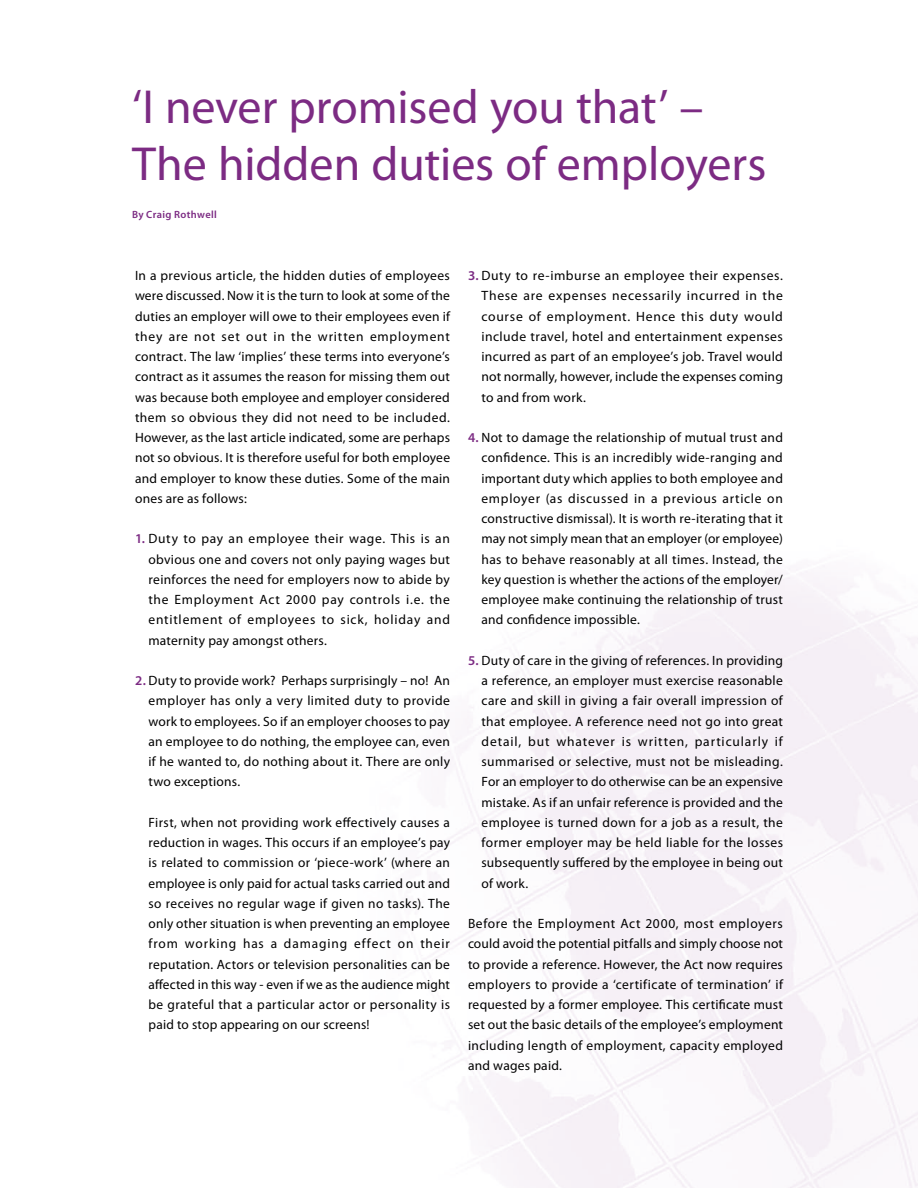
<style>
.page{position:relative;width:918px;height:1188px;background:#fff}
.page>*{position:absolute;margin:0;border:0;box-sizing:border-box;transform-origin:0 0}
.t1{font:48px/57px "Myriad Pro";color:#7c2b83}
.t2{font:13.5px/20.2px "Myriad Pro";letter-spacing:.02em;color:#000;text-align:justify}
.t3{font:600 10.5px "Myriad Pro";letter-spacing:.035em;color:#7c2b83}
.s1{font-weight:600;color:#7c2b83}
</style>
<div class="page">
<h1 class="t1" style="left:132px;top:78px;width:636px">‘I never promised you that’ –<br>The hidden duties of employers</h1>
<p class="t3" style="left:132px;top:207px;width:87px">By Craig Rothwell</p>
<p class="t2" style="left:135px;top:265px;width:317px">In a previous article, the hidden duties of employees were discussed. Now it is the turn to look at some of the duties an employer will owe to their employees even if they are not set out in the written employment contract. The law ‘implies’ these terms into everyone’s contract as it assumes the reason for missing them out was because both employee and employer considered them so obvious they did not need to be included.<br>However, as the last article indicated, some are perhaps not so obvious. It is therefore useful for both employee and employer to know these duties. Some of the main ones are as follows:</p>
<p class="t2" style="left:148px;top:529px;width:303px;text-indent:-14px"><span class="s1">1.</span> Duty to pay an employee their wage. This is an obvious one and covers not only paying wages but reinforces the need for employers now to abide by the Employment Act 2000 pay controls i.e. the entitlement of employees to sick, holiday and maternity pay amongst others.</p>
<p class="t2" style="left:148px;top:670px;width:303px;text-indent:-14px"><span class="s1">2.</span> Duty to provide work? Perhaps surprisingly – no! An employer has only a very limited duty to provide work to employees. So if an employer chooses to pay an employee to do nothing, the employee can, even if he wanted to, do nothing about it. There are only two exceptions.</p>
<p class="t2" style="left:148px;top:812px;width:303px">First, when not providing work effectively causes a reduction in wages. This occurs if an employee’s pay is related to commission or ‘piece-work’ (where an employee is only paid for actual tasks carried out and so receives no regular wage if given no tasks). The only other situation is when preventing an employee from working has a damaging effect on their reputation. Actors or television personalities can be affected in this way - even if we as the audience might be grateful that a particular actor or personality is paid to stop appearing on our screens!</p>
<p class="t2" style="left:482px;top:265px;width:303px;text-indent:-14px"><span class="s1">3.</span> Duty to re-imburse an employee their expenses.<br>These are expenses necessarily incurred in the course of employment. Hence this duty would include travel, hotel and entertainment expenses incurred as part of an employee’s job. Travel would not normally, however, include the expenses coming to and from work.</p>
<p class="t2" style="left:482px;top:427px;width:303px;text-indent:-14px"><span class="s1">4.</span> Not to damage the relationship of mutual trust and confidence. This is an incredibly wide-ranging and important duty which applies to both employee and employer (as discussed in a previous article on constructive dismissal). It is worth re-iterating that it may not simply mean that an employer (or employee) has to behave reasonably at all times. Instead, the key question is whether the actions of the employer/ employee make continuing the relationship of trust and confidence impossible.</p>
<p class="t2" style="left:482px;top:650px;width:303px;text-indent:-14px"><span class="s1">5.</span> Duty of care in the giving of references. In providing a reference, an employer must exercise reasonable care and skill in giving a fair overall impression of that employee. A reference need not go into great detail, but whatever is written, particularly if summarised or selective, must not be misleading.<br>For an employer to do otherwise can be an expensive mistake. As if an unfair reference is provided and the employee is turned down for a job as a result, the former employer may be held liable for the losses subsequently suffered by the employee in being out of work.</p>
<p class="t2" style="left:468px;top:913px;width:317px">Before the Employment Act 2000, most employers could avoid the potential pitfalls and simply choose not to provide a reference. However, the Act now requires employers to provide a ‘certificate of termination’ if requested by a former employee. This certificate must set out the basic details of the employee’s employment including length of employment, capacity employed and wages paid.</p>
</div>
